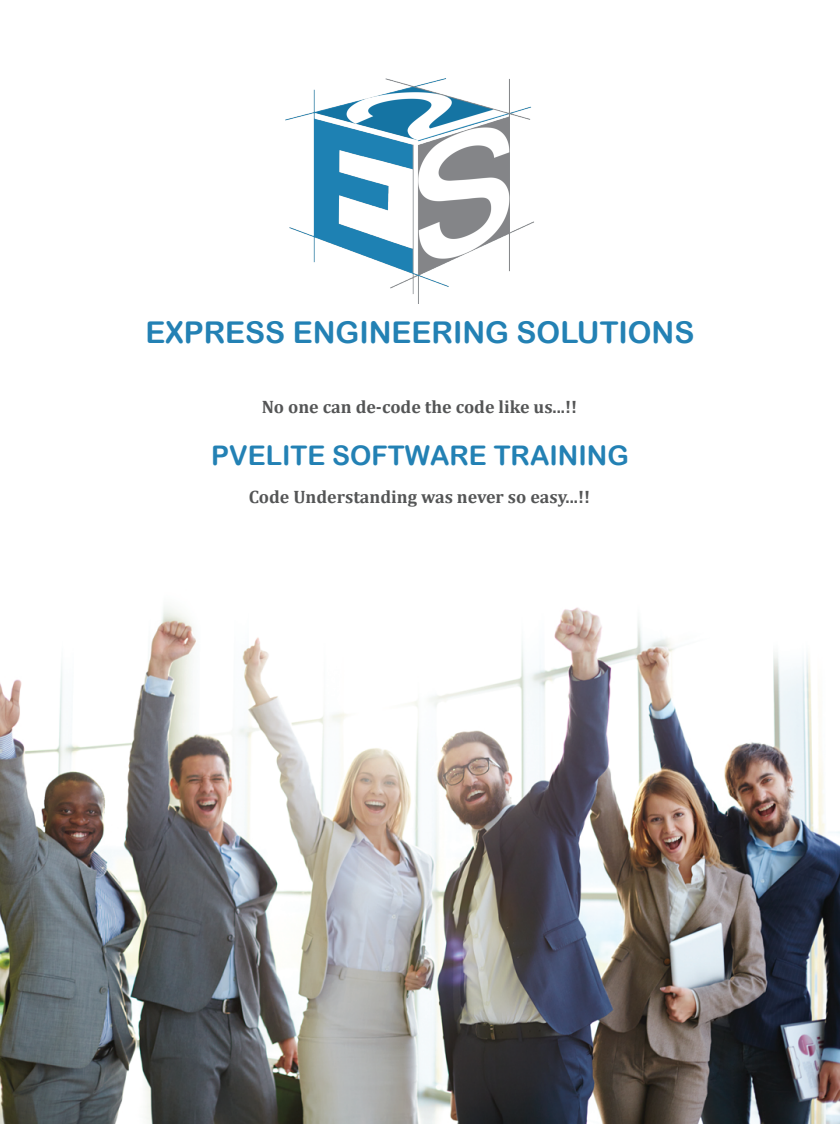
<style>
.page{position:relative;width:840px;height:1124px;background:#fff}
.page>*{position:absolute;margin:0;border:0;box-sizing:border-box;transform-origin:0 0}
.t1{font:30px "Arial Rounded MT Bold";color:#2381b4}
.t2{font:27px "Arial Rounded MT Bold";color:#2381b4}
.t3{font:700 18px "Cambria";color:#545556}
</style>
<div class="page">
<img style="left:0;top:607px;width:840px;height:516px">
<img style="left:286px;top:79px;width:248px;height:224px">
<h1 class="t1" style="left:146px;top:314px;width:550px">EXPRESS ENGINEERING SOLUTIONS</h1>
<p class="t3" style="left:262px;top:394px;width:317px">No one can de-code the code like us...!!</p>
<h2 class="t2" style="left:211px;top:439px;width:419px">PVELITE SOFTWARE TRAINING</h2>
<p class="t3" style="left:249px;top:484px;width:343px">Code Understanding was never so easy...!!</p>
</div>
